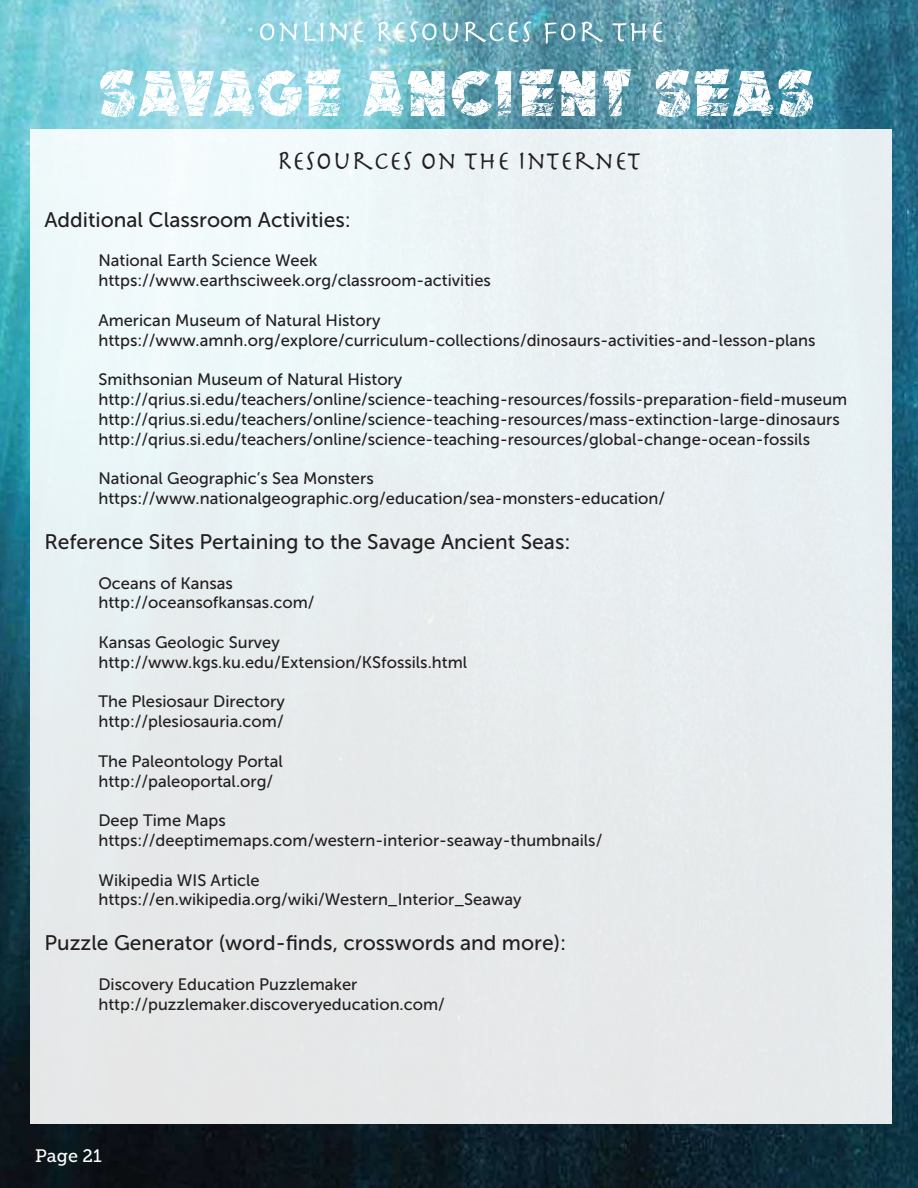
<style>
.page{position:relative;width:918px;height:1188px;background:#fff}
.page>*{position:absolute;margin:0;border:0;box-sizing:border-box;transform-origin:0 0}
.t1{font:27px "Herculanum";color:#231f20}
.t2{font:21px "Museo Sans 500";color:#231f20}
.t3{font:18px "Museo Slab 500";color:#fff}
.t4{font:16.5px/19.8px "Museo Sans 500";color:#231f20}
</style>
<div class="page">
<img style="left:0;top:0;width:918px;height:1188px">
<div style="left:30px;top:129px;width:862px;height:995px;background:#e7edef"></div>
<svg style="left:260px;top:22px;width:37px;height:19px"></svg>
<svg style="left:304px;top:21px;width:43px;height:21px"></svg>
<svg style="left:354px;top:22px;width:10px;height:20px"></svg>
<svg style="left:378px;top:21px;width:58px;height:21px"></svg>
<svg style="left:443px;top:22px;width:15px;height:19px"></svg>
<svg style="left:465px;top:21px;width:66px;height:21px"></svg>
<svg style="left:545px;top:23px;width:30px;height:21px"></svg>
<svg style="left:582px;top:22px;width:21px;height:20px"></svg>
<svg style="left:612px;top:23px;width:34px;height:19px"></svg>
<svg style="left:653px;top:22px;width:10px;height:20px"></svg>
<svg style="left:100px;top:69px;width:241px;height:48px"></svg>
<svg style="left:363px;top:71px;width:82px;height:45px"></svg>
<svg style="left:452px;top:70px;width:59px;height:46px"></svg>
<svg style="left:519px;top:69px;width:76px;height:47px"></svg>
<svg style="left:602px;top:69px;width:29px;height:47px"></svg>
<svg style="left:656px;top:69px;width:157px;height:48px"></svg>
<h1 class="t1" style="left:277px;top:148px;width:366px">RESOURCES ON THE INTERNET</h1>
<p class="t2" style="left:44px;top:208px;width:308px">Additional Classroom Activities:</p>
<p class="t4" style="left:98px;top:251px;width:394px">National Earth Science Week https://www.earthsciweek.org/classroom-activities</p>
<p class="t4" style="left:98px;top:310px;width:719px">American Museum of Natural History https://www.amnh.org/explore/curriculum-collections/dinosaurs-activities-and-lesson-plans</p>
<p class="t4" style="left:98px;top:370px;width:750px">Smithsonian Museum of Natural History http://qrius.si.edu/teachers/online/science-teaching-resources/fossils-preparation-field-museum http://qrius.si.edu/teachers/online/science-teaching-resources/mass-extinction-large-dinosaurs http://qrius.si.edu/teachers/online/science-teaching-resources/global-change-ocean-fossils</p>
<p class="t4" style="left:98px;top:469px;width:568px">National Geographic’s Sea Monsters https://www.nationalgeographic.org/education/sea-monsters-education/</p>
<p class="t2" style="left:44px;top:530px;width:528px">Reference Sites Pertaining to the Savage Ancient Seas:</p>
<p class="t4" style="left:98px;top:573px;width:218px">Oceans of Kansas http://oceansofkansas.com/</p>
<p class="t4" style="left:98px;top:633px;width:370px">Kansas Geologic Survey http://www.kgs.ku.edu/Extension/KSfossils.html</p>
<p class="t4" style="left:98px;top:692px;width:188px">The Plesiosaur Directory http://plesiosauria.com/</p>
<p class="t4" style="left:98px;top:751px;width:186px">The Paleontology Portal http://paleoportal.org/</p>
<p class="t4" style="left:98px;top:811px;width:505px">Deep Time Maps https://deeptimemaps.com/western-interior-seaway-thumbnails/</p>
<p class="t4" style="left:98px;top:870px;width:425px">Wikipedia WIS Article https://en.wikipedia.org/wiki/Western_Interior_Seaway</p>
<p class="t2" style="left:44px;top:932px;width:523px">Puzzle Generator (word-finds, crosswords and more):</p>
<p class="t4" style="left:98px;top:975px;width:348px">Discovery Education Puzzlemaker http://puzzlemaker.discoveryeducation.com/</p>
<p class="t3" style="left:35px;top:1146px;width:68px">Page 21</p>
</div>
